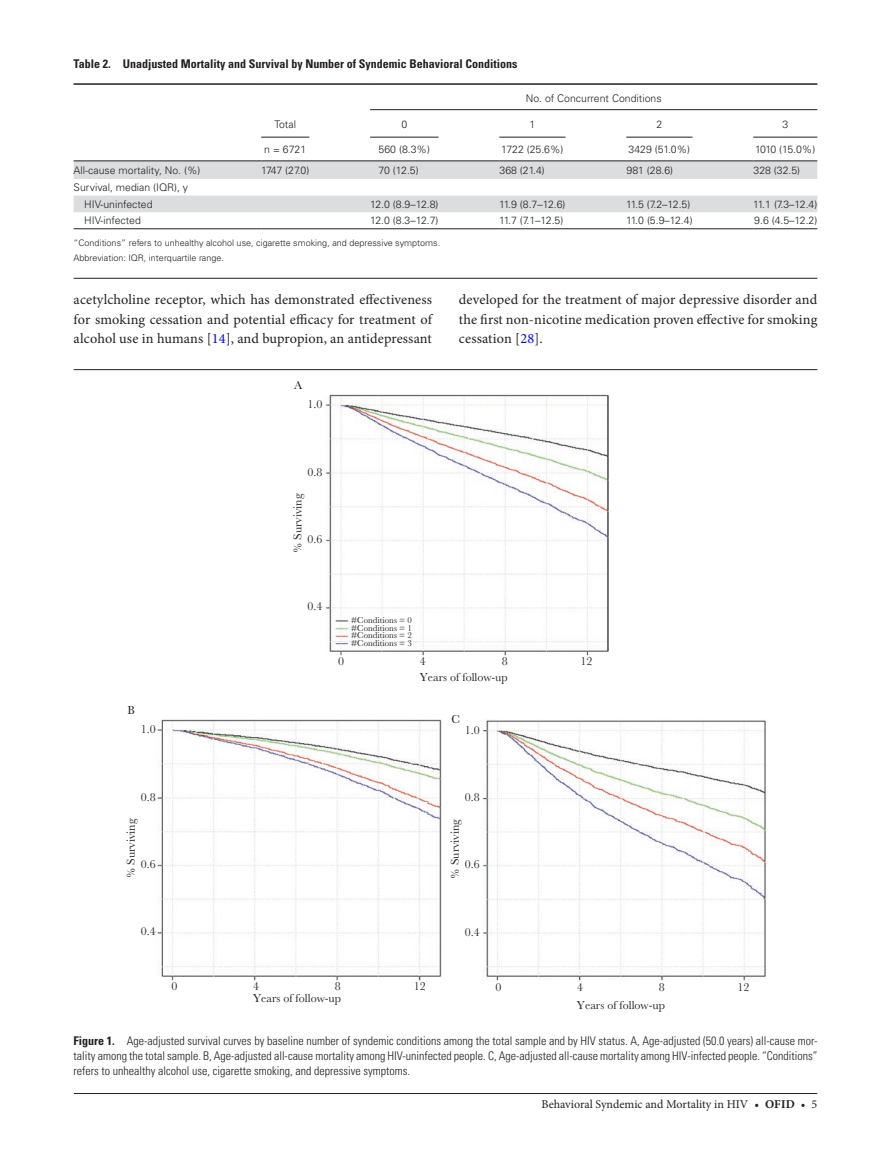
<style>
.page{position:relative;width:891px;height:1174px;background:#fff}
.page>*{position:absolute;margin:0;border:0;box-sizing:border-box;transform-origin:0 0}
.t1{font:14.25px/19.5px "Minion Pro";letter-spacing:.005em;color:#231f20;text-align:justify}
.t2{font:300 condensed 12px/15px "Univers LT Std";color:#231f20;text-align:justify}
.t3{font:12px "Baskerville MT Std";color:#231f20}
.t4{font:700 condensed 12px "Univers LT Std";color:#231f20}
.t5{font:12px "Minion Pro";color:#231f20}
.t6{font:300 10.5px/16.6px "Univers LT Std";color:#231f20}
.t7{font:300 9px/15px "Univers LT Std";color:#231f20}
.t8{font:9px/7.6px "Baskerville MT Std";color:#231f20;text-align:justify}
.s1{color:#00f}
.s2{font-weight:700}
</style>
<div class="page">
<hr style="left:74px;top:1093px;width:743px;height:1px;background:#231f20">
<svg style="left:74px;top:110px;width:743px;height:102px"></svg>
<hr style="left:74px;top:84px;width:187px;height:1px;background:#231f20">
<hr style="left:261px;top:84px;width:109px;height:1px;background:#231f20">
<hr style="left:370px;top:84px;width:129px;height:1px;background:#231f20">
<hr style="left:499px;top:84px;width:127px;height:1px;background:#231f20">
<hr style="left:626px;top:84px;width:127px;height:1px;background:#231f20">
<hr style="left:753px;top:84px;width:64px;height:1px;background:#231f20">
<hr style="left:261px;top:160px;width:109px;height:1px;background:#231f20">
<hr style="left:370px;top:160px;width:129px;height:1px;background:#231f20">
<hr style="left:499px;top:160px;width:127px;height:1px;background:#231f20">
<hr style="left:626px;top:160px;width:127px;height:1px;background:#231f20">
<hr style="left:753px;top:160px;width:64px;height:1px;background:#231f20">
<hr style="left:74px;top:228px;width:187px;height:1px;background:#231f20">
<hr style="left:261px;top:228px;width:109px;height:1px;background:#231f20">
<hr style="left:370px;top:228px;width:129px;height:1px;background:#231f20">
<hr style="left:499px;top:228px;width:127px;height:1px;background:#231f20">
<hr style="left:626px;top:228px;width:127px;height:1px;background:#231f20">
<hr style="left:753px;top:228px;width:64px;height:1px;background:#231f20">
<hr style="left:74px;top:160px;width:187px;height:1px;background:#231f20">
<hr style="left:370px;top:109px;width:447px;height:1px;background:#231f20">
<hr style="left:261px;top:137px;width:48px;height:1px;background:#231f20">
<hr style="left:370px;top:137px;width:69px;height:1px;background:#231f20">
<hr style="left:499px;top:137px;width:67px;height:1px;background:#231f20">
<hr style="left:626px;top:137px;width:67px;height:1px;background:#231f20">
<hr style="left:753px;top:137px;width:64px;height:1px;background:#231f20">
<hr style="left:74px;top:278px;width:743px;height:1px;background:#231f20">
<hr style="left:74px;top:369px;width:743px;height:1px;background:#231f20">
<img style="left:325px;top:394px;width:284px;height:261px">
<img style="left:154px;top:719px;width:287px;height:261px">
<img style="left:482px;top:719px;width:284px;height:262px">
<p class="t4" style="left:74px;top:56px;width:445px">Table 2. Unadjusted Mortality and Survival by Number of Syndemic Behavioral Conditions</p>
<p class="t6" style="left:526px;top:90px;width:137px">No. of Concurrent Conditions</p>
<p class="t6" style="left:274px;top:116px;width:23px">Total</p>
<p class="t6" style="left:401px;top:116px;width:7px">0</p>
<p class="t6" style="left:529px;top:116px;width:7px">1</p>
<p class="t6" style="left:656px;top:116px;width:7px">2</p>
<p class="t6" style="left:782px;top:116px;width:7px">3</p>
<p class="t6" style="left:264px;top:141px;width:43px">n = 6721</p>
<p class="t6" style="left:379px;top:141px;width:53px">560 (8.3%)</p>
<p class="t6" style="left:501px;top:141px;width:64px">1722 (25.6%)</p>
<p class="t6" style="left:629px;top:141px;width:63px">3429 (51.0%)</p>
<p class="t6" style="left:755px;top:141px;width:62px">1010 (15.0%)</p>
<p class="t6" style="left:74px;top:162px;width:128px">All-cause mortality, No. (%)</p>
<p class="t6" style="left:261px;top:162px;width:50px">1747 (27.0)</p>
<p class="t6" style="left:378px;top:162px;width:42px">70 (12.5)</p>
<p class="t6" style="left:500px;top:162px;width:47px">368 (21.4)</p>
<p class="t6" style="left:627px;top:162px;width:48px">981 (28.6)</p>
<p class="t6" style="left:754px;top:162px;width:48px">328 (32.5)</p>
<p class="t6" style="left:84px;top:179px;width:106px;text-indent:-11px">Survival, median (IQR), y<br>HIV-uninfected</p>
<p class="t6" style="left:370px;top:196px;width:70px">12.0 (8.9–12.8)</p>
<p class="t6" style="left:499px;top:196px;width:68px">11.9 (8.7–12.6)</p>
<p class="t6" style="left:626px;top:196px;width:66px">11.5 (7.2–12.5)</p>
<p class="t6" style="left:753px;top:196px;width:66px">11.1 (7.3–12.4)</p>
<p class="t6" style="left:84px;top:212px;width:58px">HIV-infected</p>
<p class="t6" style="left:370px;top:212px;width:70px">12.0 (8.3–12.7)</p>
<p class="t6" style="left:499px;top:212px;width:66px">11.7 (7.1–12.5)</p>
<p class="t6" style="left:626px;top:212px;width:68px">11.0 (5.9–12.4)</p>
<p class="t6" style="left:754px;top:212px;width:65px">9.6 (4.5–12.2)</p>
<p class="t7" style="left:74px;top:235px;width:368px">“Conditions” refers to unhealthy alcohol use, cigarette smoking, and depressive symptoms.<br>Abbreviation: IQR, interquartile range.</p>
<p class="t1" style="left:74px;top:290px;width:360px">acetylcholine receptor, which has demonstrated effectiveness for smoking cessation and potential efficacy for treatment of alcohol use in humans [<span class="s1">14</span>], and bupropion, an antidepressant</p>
<p class="t1" style="left:459px;top:290px;width:360px">developed for the treatment of major depressive disorder and the first non-nicotine medication proven effective for smoking cessation [<span class="s1">28</span>].</p>
<p class="t3" style="left:294px;top:378px;width:10px">A</p>
<p class="t3" style="left:308px;top:398px;width:16px">1.0</p>
<p class="t3" style="left:308px;top:465px;width:16px">0.8</p>
<p class="t3" style="left:291px;top:553px;width:61px;rotate:-90deg">% Surviving</p>
<p class="t3" style="left:308px;top:532px;width:16px">0.6</p>
<p class="t3" style="left:308px;top:599px;width:16px">0.4</p>
<p class="t8" style="left:351px;top:616px;width:62px">#Conditions = 0 #Conditions = 1 #Conditions = 2 #Conditions = 3</p>
<p class="t3" style="left:338px;top:654px;width:7px">0</p>
<p class="t3" style="left:420px;top:654px;width:7px">4</p>
<p class="t3" style="left:502px;top:654px;width:7px">8</p>
<p class="t3" style="left:580px;top:654px;width:14px">12</p>
<p class="t3" style="left:420px;top:670px;width:90px">Years of follow-up</p>
<p class="t3" style="left:127px;top:703px;width:9px">B</p>
<p class="t3" style="left:451px;top:712px;width:10px">C</p>
<p class="t3" style="left:141px;top:723px;width:16px">1.0</p>
<p class="t3" style="left:465px;top:723px;width:16px">1.0</p>
<p class="t3" style="left:141px;top:790px;width:16px">0.8</p>
<p class="t3" style="left:465px;top:790px;width:16px">0.8</p>
<p class="t3" style="left:124px;top:878px;width:61px;rotate:-90deg">% Surviving</p>
<p class="t3" style="left:141px;top:857px;width:16px">0.6</p>
<p class="t3" style="left:448px;top:879px;width:61px;rotate:-90deg">% Surviving</p>
<p class="t3" style="left:465px;top:857px;width:16px">0.6</p>
<p class="t3" style="left:141px;top:924px;width:16px">0.4</p>
<p class="t3" style="left:465px;top:925px;width:16px">0.4</p>
<p class="t3" style="left:171px;top:979px;width:7px">0</p>
<p class="t3" style="left:253px;top:979px;width:7px">4</p>
<p class="t3" style="left:335px;top:979px;width:7px">8</p>
<p class="t3" style="left:414px;top:979px;width:13px">12</p>
<p class="t3" style="left:253px;top:991px;width:90px">Years of follow-up</p>
<p class="t3" style="left:495px;top:980px;width:7px">0</p>
<p class="t3" style="left:577px;top:980px;width:7px">4</p>
<p class="t3" style="left:659px;top:980px;width:7px">8</p>
<p class="t3" style="left:738px;top:980px;width:14px">12</p>
<p class="t3" style="left:577px;top:998px;width:90px">Years of follow-up</p>
<p class="t2" style="left:74px;top:1034px;width:745px"><span class="s2">Figure 1.</span> Age-adjusted survival curves by baseline number of syndemic conditions among the total sample and by HIV status. A, Age-adjusted (50.0 years) all-cause mor&shy;tality among the total sample. B, Age-adjusted all-cause mortality among HIV-uninfected people. C, Age-adjusted all-cause mortality among HIV-infected people. “Conditions” refers to unhealthy alcohol use, cigarette smoking, and depressive symptoms.</p>
<p class="t5" style="left:541px;top:1096px;width:277px">Behavioral Syndemic and Mortality in HIV • <span class="s2">ofid</span> • 5</p>
</div>
